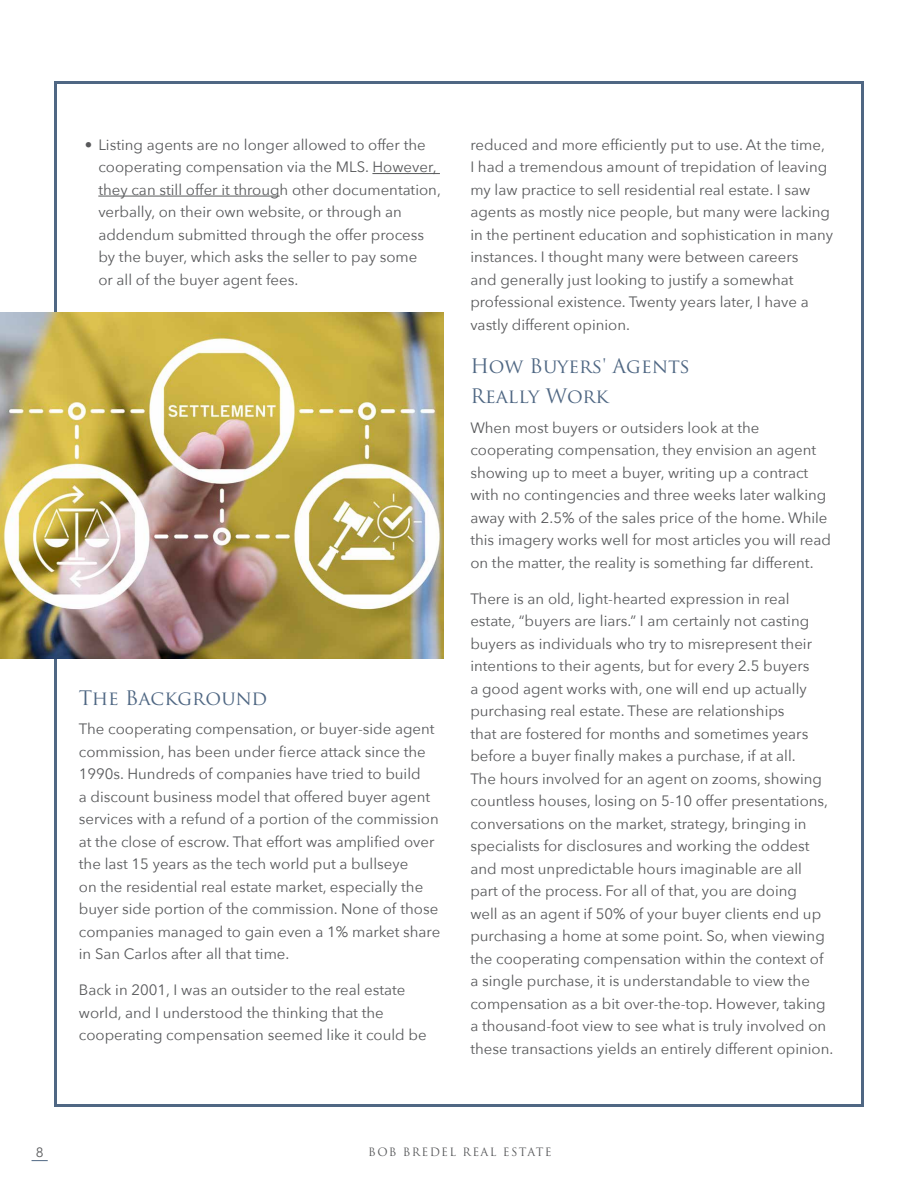
<style>
.page{position:relative;width:918px;height:1188px;background:#fff}
.page>*{position:absolute;margin:0;border:0;box-sizing:border-box;transform-origin:0 0}
.t1{font:19.5px/30px "Trajan Pro";color:#4f6783}
.t2{font:15px/22.5px "Avenir Next";color:#58595b}
.t3{font:13.5px "Avenir Next";color:#58595b}
.t4{font:11.25px "Trajan Pro";letter-spacing:.12em;color:#58595b}
</style>
<div class="page">
<svg style="left:32px;top:1160px;width:16px;height:1px"></svg>
<hr style="left:372px;top:173px;width:68px;height:1px;background:#58595b">
<hr style="left:98px;top:196px;width:182px;height:1px;background:#58595b">
<img style="left:0;top:312px;width:443px;height:347px">
<p class="t2" style="left:98px;top:134px;width:344px;text-indent:-13px">• Listing agents are no longer allowed to offer the cooperating compensation via the MLS. However, they can still offer it through other documentation, verbally, on their own website, or through an addendum submitted through the offer process by the buyer, which asks the seller to pay some<br>or all of the buyer agent fees.</p>
<h1 class="t1" style="left:79px;top:683px;width:190px">The Background</h1>
<p class="t2" style="left:79px;top:718px;width:363px">The cooperating compensation, or buyer-side agent commission, has been under fierce attack since the 1990s. Hundreds of companies have tried to build<br>a discount business model that offered buyer agent services with a refund of a portion of the commission at the close of escrow. That effort was amplified over the last 15 years as the tech world put a bullseye<br>on the residential real estate market, especially the buyer side portion of the commission. None of those companies managed to gain even a 1% market share in San Carlos after all that time.</p>
<p class="t2" style="left:79px;top:979px;width:349px">Back in 2001, I was an outsider to the real estate world, and I understood the thinking that the cooperating compensation seemed like it could be</p>
<p class="t2" style="left:470px;top:134px;width:364px">reduced and more efficiently put to use. At the time,<br>I had a tremendous amount of trepidation of leaving my law practice to sell residential real estate. I saw agents as mostly nice people, but many were lacking in the pertinent education and sophistication in many instances. I thought many were between careers<br>and generally just looking to justify a somewhat professional existence. Twenty years later, I have a vastly different opinion.</p>
<h1 class="t1" style="left:470px;top:351px;width:221px">How Buyers' Agents<br>Really Work</h1>
<p class="t2" style="left:470px;top:417px;width:362px">When most buyers or outsiders look at the cooperating compensation, they envision an agent showing up to meet a buyer, writing up a contract with no contingencies and three weeks later walking away with 2.5% of the sales price of the home. While this imagery works well for most articles you will read on the matter, the reality is something far different.</p>
<p class="t2" style="left:470px;top:588px;width:365px">There is an old, light-hearted expression in real estate, “buyers are liars.” I am certainly not casting buyers as individuals who try to misrepresent their intentions to their agents, but for every 2.5 buyers<br>a good agent works with, one will end up actually purchasing real estate. These are relationships<br>that are fostered for months and sometimes years before a buyer finally makes a purchase, if at all.<br>The hours involved for an agent on zooms, showing countless houses, losing on 5-10 offer presentations, conversations on the market, strategy, bringing in specialists for disclosures and working the oddest and most unpredictable hours imaginable are all<br>part of the process. For all of that, you are doing<br>well as an agent if 50% of your buyer clients end up purchasing a home at some point. So, when viewing the cooperating compensation within the context of a single purchase, it is understandable to view the compensation as a bit over-the-top. However, taking a thousand-foot view to see what is truly involved on these transactions yields an entirely different opinion.</p>
<p class="t3" style="left:36px;top:1144px;width:9px">8</p>
<p class="t4" style="left:368px;top:1145px;width:185px">BOB BREDEL REAL ESTATE</p>
</div>
